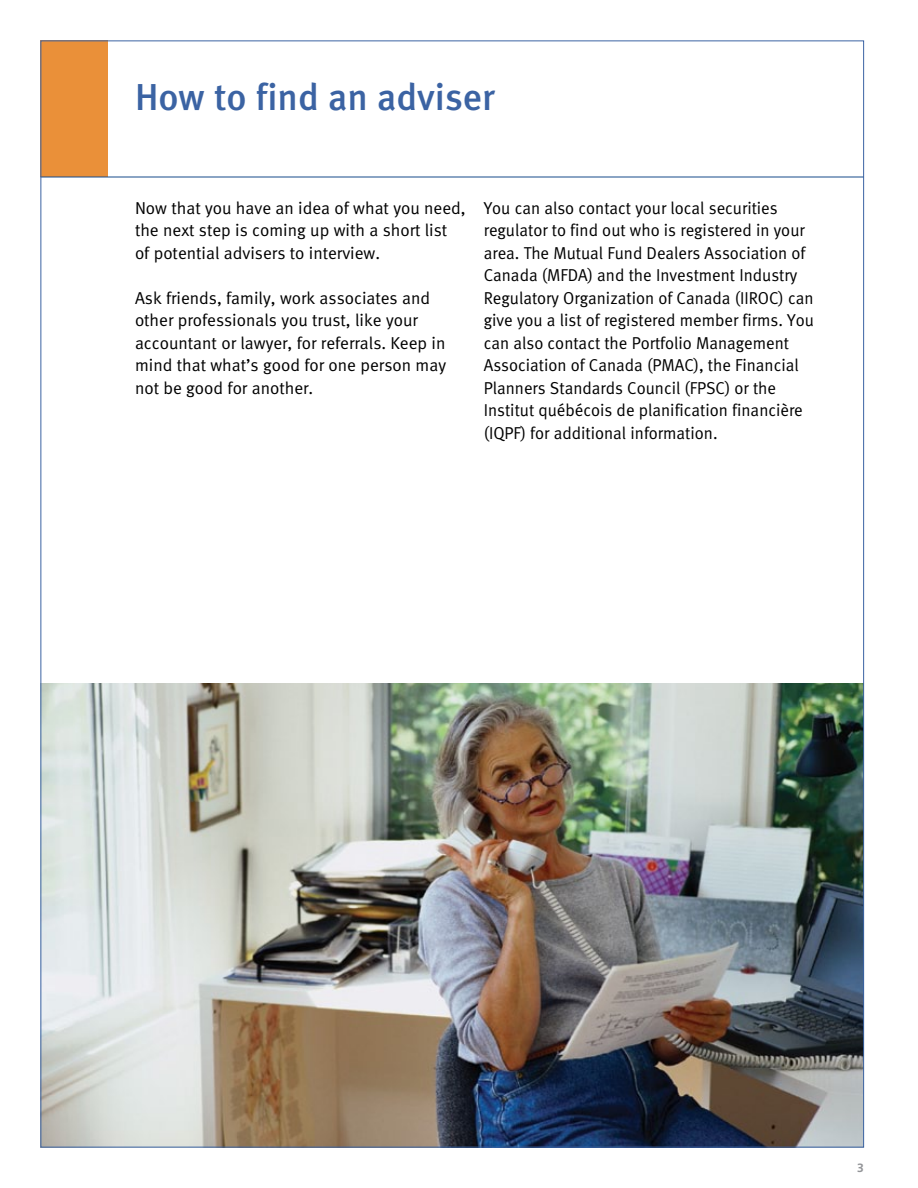
<style>
.page{position:relative;width:918px;height:1188px;background:#fff}
.page>*{position:absolute;margin:0;border:0;box-sizing:border-box;transform-origin:0 0}
.t1{font:37.5px "Meta Medium LF";color:#3b63a3}
.t2{font:17.25px/22.5px "Meta Normal LF";color:#000}
.t3{font:700 12px "Frutiger LT Std";color:#939598}
</style>
<div class="page">
<img style="left:42px;top:683px;width:820px;height:463px">
<div style="left:40px;top:40px;width:68px;height:137px;background:#ea9039"></div>
<hr style="left:40px;top:177px;width:824px;height:1px;background:#174b8b">
<p class="t1" style="left:135px;top:76px;width:361px">How to find an adviser</p>
<p class="t2" style="left:135px;top:196px;width:332px">Now that you have an idea of what you need, the next step is coming up with a short list of potential advisers to interview.</p>
<p class="t2" style="left:135px;top:286px;width:313px">Ask friends, family, work associates and other professionals you trust, like your accountant or lawyer, for referrals. Keep in mind that what’s good for one person may not be good for another.</p>
<p class="t2" style="left:484px;top:196px;width:332px">You can also contact your local securities regulator to find out who is registered in your area. The Mutual Fund Dealers Association of Canada (MFDA) and the Investment Industry Regulatory Organization of Canada (IIROC) can give you a list of registered member firms. You can also contact the Portfolio Management Association of Canada (PMAC), the Financial Planners Standards Council (FPSC) or the Institut québécois de planification financière (IQPF) for additional information.</p>
<p class="t3" style="left:857px;top:1160px;width:8px">3</p>
</div>
